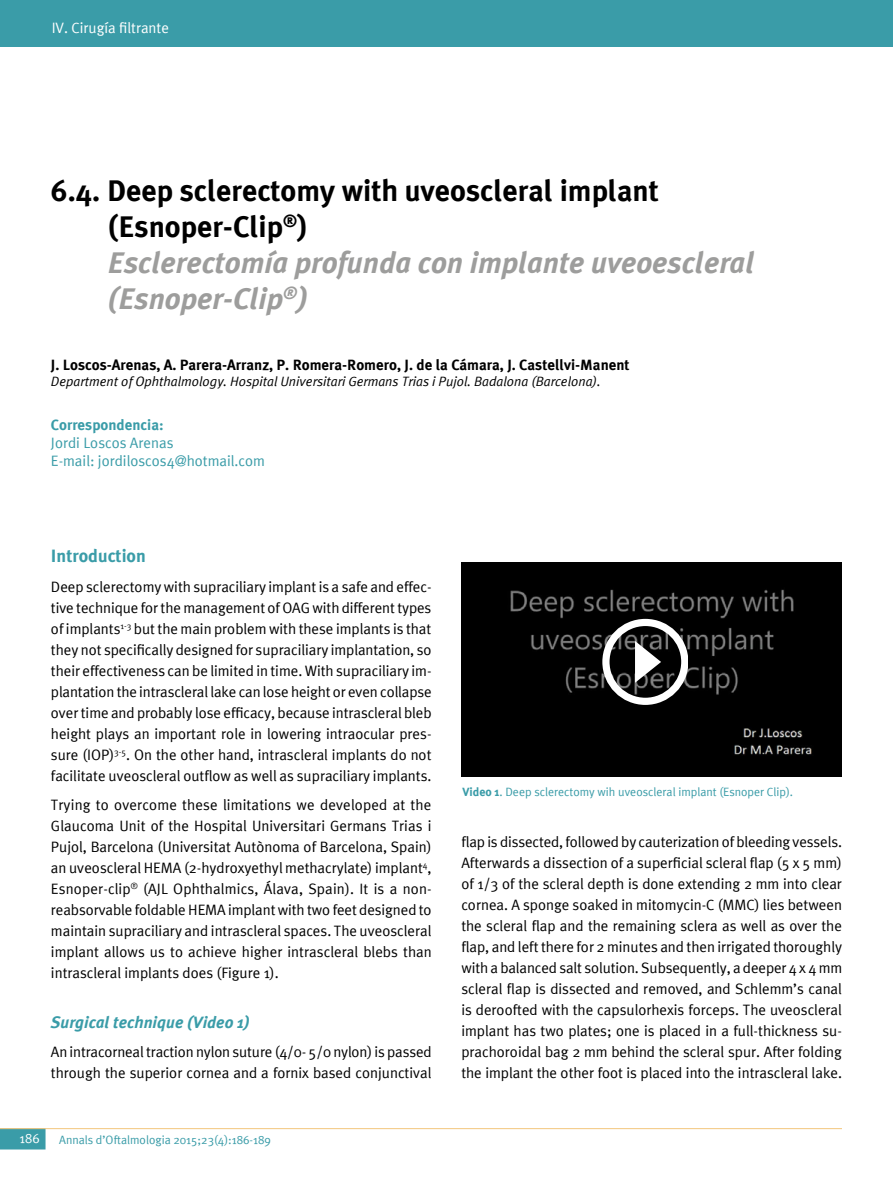
<style>
.page{position:relative;width:893px;height:1191px;background:#fff}
.page>*{position:absolute;margin:0;border:0;box-sizing:border-box;transform-origin:0 0}
.t1{font:italic 700 30px/36px "Meta Plus";color:#9d9d9c}
.t2{font:700 18px "Meta Plus";color:#3a9ca8}
.t3{font:italic 700 16.5px "Meta Plus";color:#3a9ca8}
.t4{font:15px/21px "Meta Plus Normal";color:#000;text-align:justify}
.t5{font:700 15px "Meta Plus";color:#000}
.t6{font:15px/18px "Meta Plus Normal";color:#3a9ca8}
.t7{font:15px "Meta Plus Normal";color:#fff}
.t8{font:700 15px "Meta Plus";color:#3a9ca8}
.t9{font:italic 13.5px "Meta Plus";color:#000}
.t10{font:13.5px "Meta Plus Normal";color:#fff}
.t11{font:12px "Meta Plus Normal";color:#3a9ca8}
.s1{font-style:normal;color:#000}
.s2{font-family:"Meta Plus";font-weight:700}
</style>
<div class="page">
<svg style="left:0;top:1129px;width:46px;height:20px"></svg>
<hr style="left:0;top:1128px;width:842px;height:1px;background:#f3c67c">
<div style="left:0;top:0;width:893px;height:47px;background:#3a9ca8"></div>
<img style="left:461px;top:562px;width:381px;height:214px">
<div style="left:602px;top:619px;width:86px;height:86px;border:7px solid #fff;border-radius:50%"></div>
<svg style="left:635px;top:641px;width:26px;height:42px"></svg>
<p class="t7" style="left:52px;top:19px;width:119px">IV. Cirugía filtrante</p>
<h1 class="t1" style="left:108px;top:172px;width:648px;text-indent:-57px"><span class="s1">6.4. Deep sclerectomy with uveoscleral implant (Esnoper-Clip</span><sup>®</sup><span class="s1">)<br></span>Esclerectomía profunda con implante uveoescleral (Esnoper-Clip<sup>®</sup>)</h1>
<p class="t5" style="left:51px;top:356px;width:580px">J. Loscos-Arenas, A. Parera-Arranz, P. Romera-Romero, J. de la Cámara, J. Castellvi-Manent</p>
<p class="t9" style="left:51px;top:374px;width:551px">Department of Ophthalmology. Hospital Universitari Germans Trias i Pujol. Badalona (Barcelona).</p>
<p class="t8" style="left:51px;top:416px;width:114px">Correspondencia:</p>
<p class="t6" style="left:51px;top:433px;width:216px">Jordi Loscos Arenas<br>E-mail: jordiloscos4@hotmail.com</p>
<p class="t2" style="left:51px;top:545px;width:96px">Introduction</p>
<p class="t4" style="left:51px;top:575px;width:382px">Deep sclerectomy with supraciliary implant is a safe and effec&shy;tive technique for the management of OAG with different types of implants<sup>1-3</sup> but the main problem with these implants is that they not specifically designed for supraciliary implantation, so their effectiveness can be limited in time. With supraciliary im&shy;plantation the intrascleral lake can lose height or even collapse over time and probably lose efficacy, because intrascleral bleb height plays an important role in lowering intraocular pres&shy;sure (IOP)<sup>3-5</sup>. On the other hand, intrascleral implants do not facilitate uveoscleral outflow as well as supraciliary implants.</p>
<p class="t4" style="left:51px;top:794px;width:382px">Trying to overcome these limitations we developed at the Glaucoma Unit of the Hospital Universitari Germans Trias i Pujol, Barcelona (Universitat Autònoma of Barcelona, Spain) an uveoscleral HEMA (2-hydroxyethyl methacrylate) implant<sup>4</sup>, Esnoper-clip<sup>®</sup> (AJL Ophthalmics, Álava, Spain). It is a non&shy;reabsorvable foldable HEMA implant with two feet designed to maintain supraciliary and intrascleral spaces. The uveoscleral implant allows us to achieve higher intrascleral blebs than intrascleral implants does (Figure 1).</p>
<p class="t3" style="left:51px;top:1012px;width:200px">Surgical technique (Video 1)</p>
<p class="t4" style="left:51px;top:1041px;width:382px">An intracorneal traction nylon suture (4/0- 5/0 nylon) is passed through the superior cornea and a fornix based conjunctival</p>
<p class="t10" style="left:20px;top:1130px;width:21px">186</p>
<p class="t11" style="left:59px;top:1132px;width:213px">Annals d’Oftalmologia 2015;23(4):186-189</p>
<p class="t11" style="left:462px;top:784px;width:332px"><span class="s2">Video 1</span>. Deep sclerectomy wih uveoscleral implant (Esnoper Clip).</p>
<p class="t4" style="left:461px;top:831px;width:382px">flap is dissected, followed by cauterization of bleeding vessels.<br>Afterwards a dissection of a superficial scleral flap (5 x 5 mm) of 1/3 of the scleral depth is done extending 2 mm into clear cornea. A sponge soaked in mitomycin-C (MMC) lies between the scleral flap and the remaining sclera as well as over the flap, and left there for 2 minutes and then irrigated thoroughly with a balanced salt solution. Subsequently, a deeper 4 x 4 mm scleral flap is dissected and removed, and Schlemm’s canal is deroofted with the capsulorhexis forceps. The uveoscleral implant has two plates; one is placed in a full-thickness su&shy;prachoroidal bag 2 mm behind the scleral spur. After folding the implant the other foot is placed into the intrascleral lake.</p>
</div>
